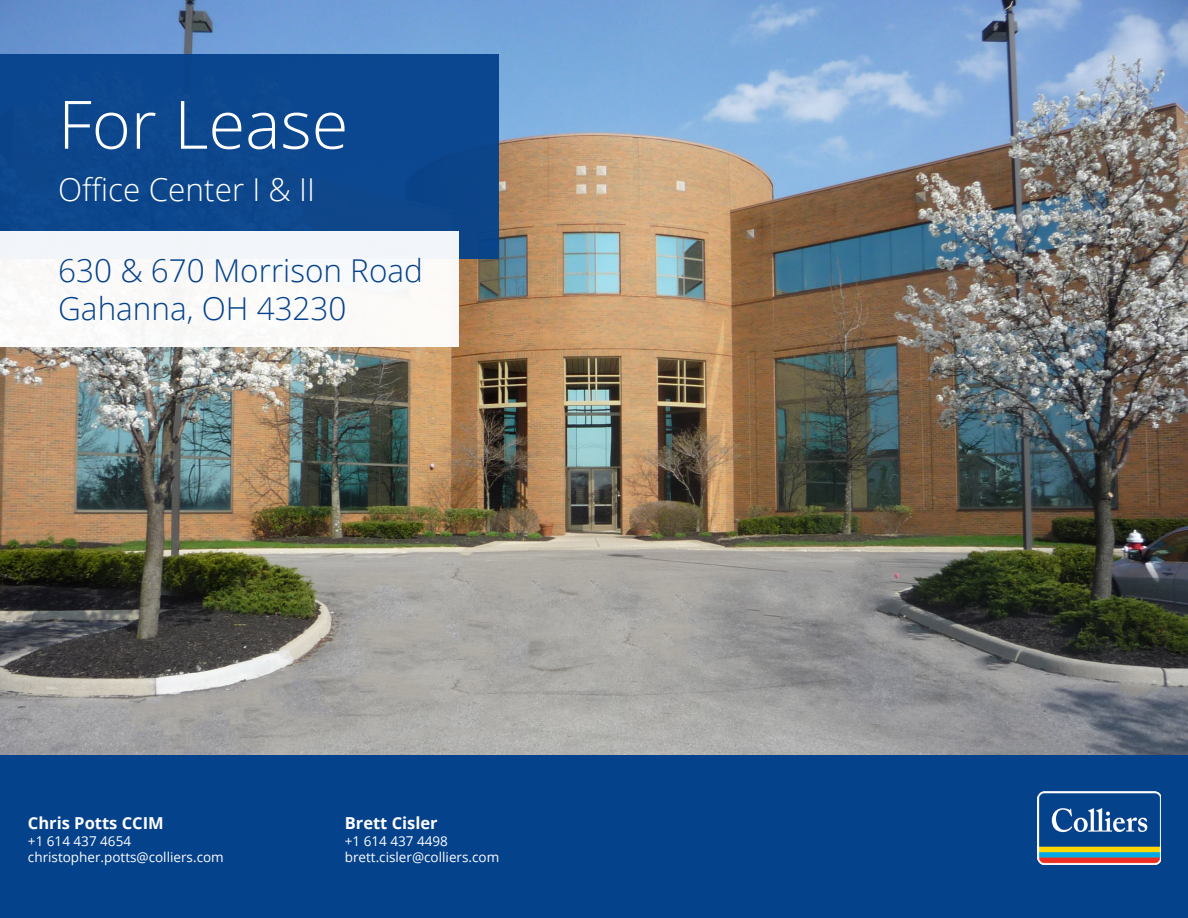
<style>
.page{position:relative;width:1188px;height:918px;background:#fff}
.page>*{position:absolute;margin:0;border:0;box-sizing:border-box;transform-origin:0 0}
.t1{font:300 66.75px "Open Sans";color:#fff}
.t2{font:300 31.5px/37.8px "Open Sans";color:#05428c}
.t3{font:300 31.5px "Open Sans";color:#fff}
.t4{font:700 16.5px "Open Sans";color:#fff}
.t5{font:13.5px "Open Sans";color:#fff}
</style>
<div class="page">
<img style="left:0;top:0;width:1188px;height:756px">
<div style="left:0;top:54px;width:498px;height:204px;background:#05428c"></div>
<div style="left:0;top:231px;width:459px;height:116px;background:#fff"></div>
<div style="left:0;top:756px;width:1188px;height:162px;background:#05428c"></div>
<img style="left:1038px;top:792px;width:123px;height:73px">
<p class="t1" style="left:58px;top:79px;width:292px">For Lease</p>
<p class="t3" style="left:58px;top:168px;width:258px">Office Center I &amp; II</p>
<p class="t2" style="left:58px;top:251px;width:366px">630 &amp; 670 Morrison Road<br>Gahanna, OH 43230</p>
<p class="t4" style="left:28px;top:812px;width:137px">Chris Potts CCIM</p>
<p class="t5" style="left:28px;top:832px;width:105px">+1 614 437 4654</p>
<p class="t5" style="left:28px;top:848px;width:197px">christopher.potts@colliers.com</p>
<p class="t4" style="left:345px;top:812px;width:94px">Brett Cisler</p>
<p class="t5" style="left:345px;top:832px;width:105px">+1 614 437 4498</p>
<p class="t5" style="left:345px;top:848px;width:156px">brett.cisler@colliers.com</p>
</div>
